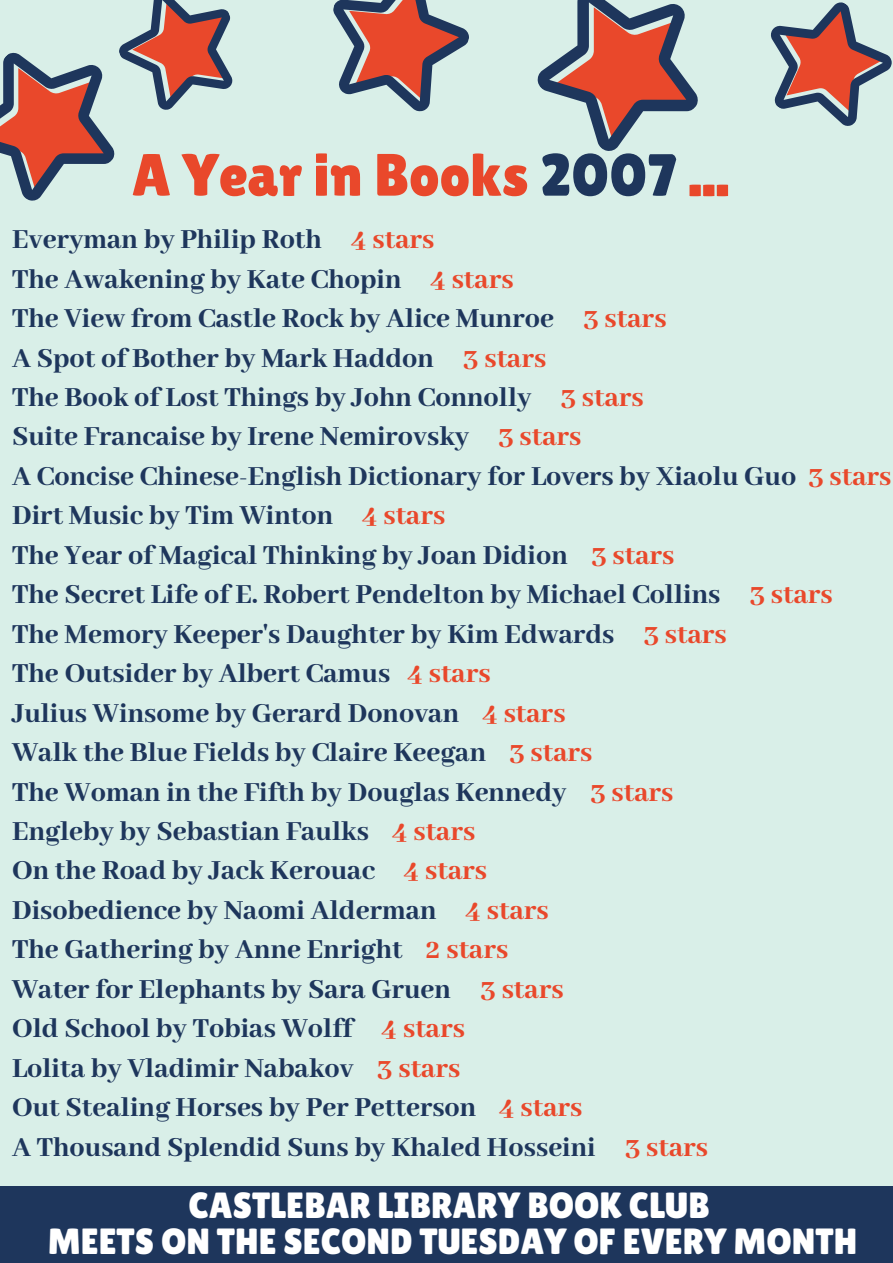
<style>
.page{position:relative;width:893px;height:1263px;background:#d9efe8}
.page>*{position:absolute;margin:0;border:0;box-sizing:border-box;transform-origin:0 0}
.t1{font:59.62px "Lilita One";color:#e9482b}
.t2{font:36.45px/36px "Lilita One";color:#fff;text-align:center}
.t3{font:800 30px/39.5px "Abhaya Libre";color:#1e365c}
.s1{color:#1e365c}
.s2{color:#e9482b}
</style>
<div class="page">
<svg style="left:333px;top:0;width:136px;height:112px"></svg>
<svg style="left:537px;top:0;width:355px;height:151px"></svg>
<svg style="left:0;top:0;width:233px;height:201px"></svg>
<div style="left:0;top:1186px;width:893px;height:77px;background:#1e365c"></div>
<h1 class="t1" style="left:132px;top:141px;width:599px">A Year in Books <span class="s1">2007</span> ...</h1>
<p class="t3" style="left:12px;top:221px;width:881px">Everyman by Philip Roth <span class="s2">4 stars<br></span>The Awakening by Kate Chopin <span class="s2">4 stars<br></span>The View from Castle Rock by Alice Munroe <span class="s2">3 stars<br></span>A Spot of Bother by Mark Haddon <span class="s2">3 stars<br></span>The Book of Lost Things by John Connolly <span class="s2">3 stars<br></span>Suite Francaise by Irene Nemirovsky <span class="s2">3 stars<br></span>A Concise Chinese-English Dictionary for Lovers by Xiaolu Guo <span class="s2">3 stars </span>Dirt Music by Tim Winton <span class="s2">4 stars<br></span>The Year of Magical Thinking by Joan Didion <span class="s2">3 stars<br></span>The Secret Life of E. Robert Pendelton by Michael Collins <span class="s2">3 stars<br></span>The Memory Keeper's Daughter by Kim Edwards <span class="s2">3 stars<br></span>The Outsider by Albert Camus <span class="s2">4 stars<br></span>Julius Winsome by Gerard Donovan <span class="s2">4 stars<br></span>Walk the Blue Fields by Claire Keegan <span class="s2">3 stars<br></span>The Woman in the Fifth by Douglas Kennedy <span class="s2">3 stars<br></span>Engleby by Sebastian Faulks <span class="s2">4 stars<br></span>On the Road by Jack Kerouac <span class="s2">4 stars<br></span>Disobedience by Naomi Alderman <span class="s2">4 stars<br></span>The Gathering by Anne Enright <span class="s2">2 stars<br></span>Water for Elephants by Sara Gruen <span class="s2">3 stars<br></span>Old School by Tobias Wolff <span class="s2">4 stars<br></span>Lolita by Vladimir Nabakov <span class="s2">3 stars<br></span>Out Stealing Horses by Per Petterson <span class="s2">4 stars<br></span>A Thousand Splendid Suns by Khaled Hosseini <span class="s2">3 stars</span></p>
<p class="t2" style="left:48px;top:1187px;width:811px">CASTLEBAR LIBRARY BOOK CLUB<br>MEETS ON THE SECOND TUESDAY OF EVERY MONTH</p>
</div>
